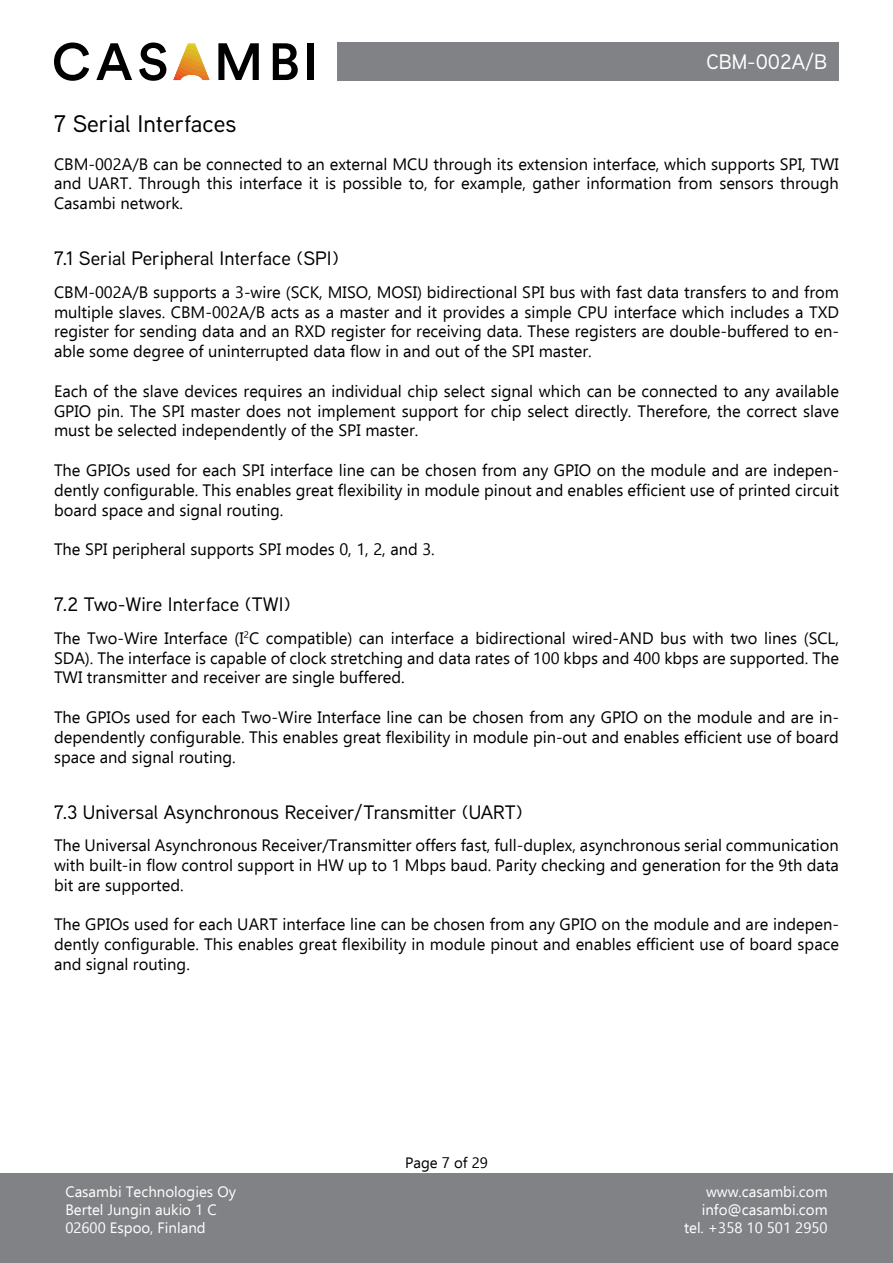
<style>
.page{position:relative;width:893px;height:1263px;background:#fff}
.page>*{position:absolute;margin:0;border:0;box-sizing:border-box;transform-origin:0 0}
.t1{font:500 24px "Aaux Next";color:#000}
.t2{font:500 21px "Aaux Next";color:#fff}
.t3{font:500 19.5px "Aaux Next";color:#000}
.t4{font:16.5px/19.8px "Ebrima";color:#000;text-align:justify}
.t5{font:15px/18px "Ebrima";color:#fff;text-align:right}
.t6{font:15px "Ebrima";color:#000}
</style>
<div class="page">
<div style="left:0;top:1174px;width:893px;height:89px;background:#808285"></div>
<svg style="left:174px;top:43px;width:35px;height:37px"></svg>
<svg style="left:54px;top:43px;width:35px;height:38px"></svg>
<svg style="left:96px;top:43px;width:36px;height:37px"></svg>
<svg style="left:139px;top:43px;width:27px;height:38px"></svg>
<svg style="left:218px;top:43px;width:41px;height:37px"></svg>
<svg style="left:273px;top:43px;width:25px;height:37px"></svg>
<div style="left:308px;top:43px;width:6px;height:37px;background:#000"></div>
<div style="left:337px;top:43px;width:502px;height:38px;background:#808285"></div>
<h1 class="t1" style="left:54px;top:107px;width:184px">7 Serial Interfaces</h1>
<p class="t2" style="left:706px;top:47px;width:122px">CBM-002A/B</p>
<p class="t4" style="left:54px;top:153px;width:786px">CBM-002A/B can be connected to an external MCU through its extension interface, which supports SPI, TWI and UART. Through this interface it is possible to, for example, gather information from sensors through Casambi network.</p>
<p class="t3" style="left:54px;top:245px;width:286px">7.1 Serial Peripheral Interface (SPI)</p>
<p class="t4" style="left:54px;top:281px;width:786px">CBM-002A/B supports a 3-wire (SCK, MISO, MOSI) bidirectional SPI bus with fast data transfers to and from multiple slaves. CBM-002A/B acts as a master and it provides a simple CPU interface which includes a TXD register for sending data and an RXD register for receiving data. These registers are double-buffered to en&shy;able some degree of uninterrupted data flow in and out of the SPI master.</p>
<p class="t4" style="left:54px;top:380px;width:786px">Each of the slave devices requires an individual chip select signal which can be connected to any available GPIO pin. The SPI master does not implement support for chip select directly. Therefore, the correct slave must be selected independently of the SPI master.</p>
<p class="t4" style="left:54px;top:460px;width:786px">The GPIOs used for each SPI interface line can be chosen from any GPIO on the module and are indepen&shy;dently configurable. This enables great flexibility in module pinout and enables efficient use of printed circuit board space and signal routing.</p>
<p class="t4" style="left:54px;top:539px;width:382px">The SPI peripheral supports SPI modes 0, 1, 2, and 3.</p>
<p class="t3" style="left:54px;top:591px;width:238px">7.2 Two-Wire Interface (TWI)</p>
<p class="t4" style="left:54px;top:627px;width:786px">The Two-Wire Interface (I<sup>2</sup>C compatible) can interface a bidirectional wired-AND bus with two lines (SCL, SDA). The interface is capable of clock stretching and data rates of 100 kbps and 400 kbps are supported. The TWI transmitter and receiver are single buffered.</p>
<p class="t4" style="left:54px;top:707px;width:786px">The GPIOs used for each Two-Wire Interface line can be chosen from any GPIO on the module and are in&shy;dependently configurable. This enables great flexibility in module pin-out and enables efficient use of board space and signal routing.</p>
<p class="t3" style="left:54px;top:799px;width:470px">7.3 Universal Asynchronous Receiver/Transmitter (UART)</p>
<p class="t4" style="left:54px;top:835px;width:786px">The Universal Asynchronous Receiver/Transmitter offers fast, full-duplex, asynchronous serial communication with built-in flow control support in HW up to 1 Mbps baud. Parity checking and generation for the 9th data bit are supported.</p>
<p class="t4" style="left:54px;top:914px;width:786px">The GPIOs used for each UART interface line can be chosen from any GPIO on the module and are indepen&shy;dently configurable. This enables great flexibility in module pinout and enables efficient use of board space and signal routing.</p>
<p class="t5" style="left:65px;top:1182px;width:172px;text-align:left">Casambi Technologies Oy<br>Bertel Jungin aukio 1 C<br>02600 Espoo, Finland</p>
<p class="t6" style="left:405px;top:1151px;width:84px">Page 7 of 29</p>
<p class="t5" style="left:684px;top:1182px;width:145px">www.casambi.com info@casambi.com tel. +358 10 501 2950</p>
</div>
